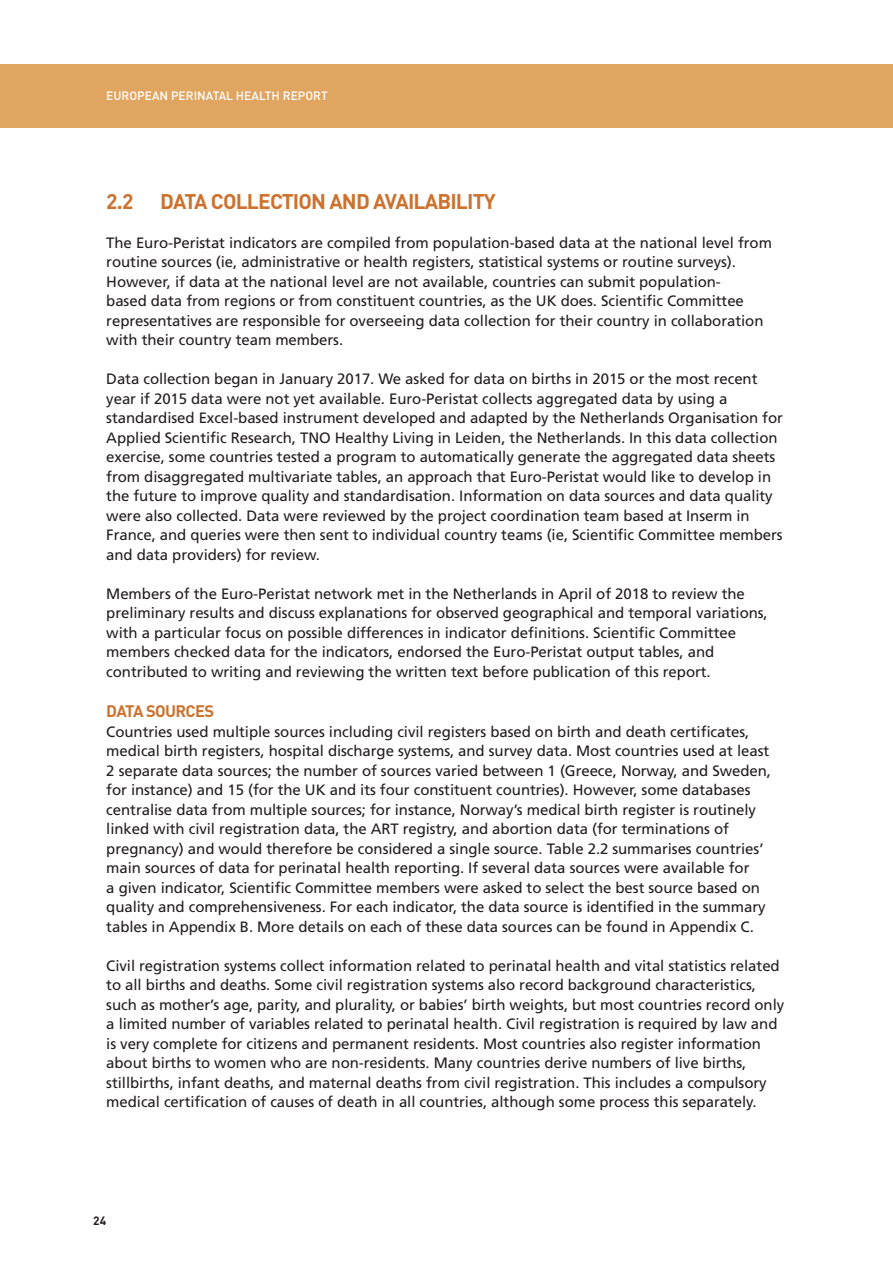
<style>
.page{position:relative;width:893px;height:1263px;background:#fff}
.page>*{position:absolute;margin:0;border:0;box-sizing:border-box;transform-origin:0 0}
.Header_1_1{font:700 21px "DIN";letter-spacing:-.04em;color:#cc722e}
.Header_1_1_1{font:700 16.5px "DIN";letter-spacing:-.04em;color:#cc722e}
.Body{font:15px/19.5px "Frutiger";letter-spacing:-.005em;color:#231f20}
.t1{font:500 12px "DIN";color:#fff}
.t2{font:700 12px "DIN";color:#231f20}
</style>
<div class="page">
<div style="left:0;top:64px;width:893px;height:64px;background:#dfa561"></div>
<p class="t1" style="left:106px;top:88px;width:223px">EUROPEAN PERINATAL HEALTH REPORT</p>
<p class="Header_1_1" style="left:106px;top:187px;width:29px">2.2</p>
<p class="Header_1_1" style="left:160px;top:187px;width:337px">DATA COLLECTION AND AVAILABILITY</p>
<p class="Body" style="left:106px;top:233px;width:667px">The Euro-Peristat indicators are compiled from population-based data at the national level from routine sources (ie, administrative or health registers, statistical systems or routine surveys).<br>However, if data at the national level are not available, countries can submit population-<br>based data from regions or from constituent countries, as the UK does. Scientific Committee representatives are responsible for overseeing data collection for their country in collaboration with their country team members.</p>
<p class="Body" style="left:106px;top:369px;width:678px">Data collection began in January 2017. We asked for data on births in 2015 or the most recent year if 2015 data were not yet available. Euro-Peristat collects aggregated data by using a standardised Excel-based instrument developed and adapted by the Netherlands Organisation for Applied Scientific Research, TNO Healthy Living in Leiden, the Netherlands. In this data collection exercise, some countries tested a program to automatically generate the aggregated data sheets from disaggregated multivariate tables, an approach that Euro-Peristat would like to develop in the future to improve quality and standardisation. Information on data sources and data quality were also collected. Data were reviewed by the project coordination team based at Inserm in France, and queries were then sent to individual country teams (ie, Scientific Committee members and data providers) for review.</p>
<p class="Body" style="left:106px;top:584px;width:663px">Members of the Euro-Peristat network met in the Netherlands in April of 2018 to review the preliminary results and discuss explanations for observed geographical and temporal variations, with a particular focus on possible differences in indicator definitions. Scientific Committee members checked data for the indicators, endorsed the Euro-Peristat output tables, and contributed to writing and reviewing the written text before publication of this report.</p>
<p class="Header_1_1_1" style="left:106px;top:701px;width:109px">DATA SOURCES</p>
<p class="Body" style="left:106px;top:722px;width:666px">Countries used multiple sources including civil registers based on birth and death certificates, medical birth registers, hospital discharge systems, and survey data. Most countries used at least 2 separate data sources; the number of sources varied between 1 (Greece, Norway, and Sweden, for instance) and 15 (for the UK and its four constituent countries). However, some databases centralise data from multiple sources; for instance, Norway’s medical birth register is routinely linked with civil registration data, the ART registry, and abortion data (for terminations of pregnancy) and would therefore be considered a single source. Table 2.2 summarises countries’ main sources of data for perinatal health reporting. If several data sources were available for<br>a given indicator, Scientific Committee members were asked to select the best source based on quality and comprehensiveness. For each indicator, the data source is identified in the summary tables in Appendix B. More details on each of these data sources can be found in Appendix C.</p>
<p class="Body" style="left:106px;top:956px;width:679px">Civil registration systems collect information related to perinatal health and vital statistics related to all births and deaths. Some civil registration systems also record background characteristics, such as mother’s age, parity, and plurality, or babies’ birth weights, but most countries record only a limited number of variables related to perinatal health. Civil registration is required by law and is very complete for citizens and permanent residents. Most countries also register information about births to women who are non-residents. Many countries derive numbers of live births, stillbirths, infant deaths, and maternal deaths from civil registration. This includes a compulsory medical certification of causes of death in all countries, although some process this separately.</p>
<p class="t2" style="left:93px;top:1213px;width:15px">24</p>
</div>
